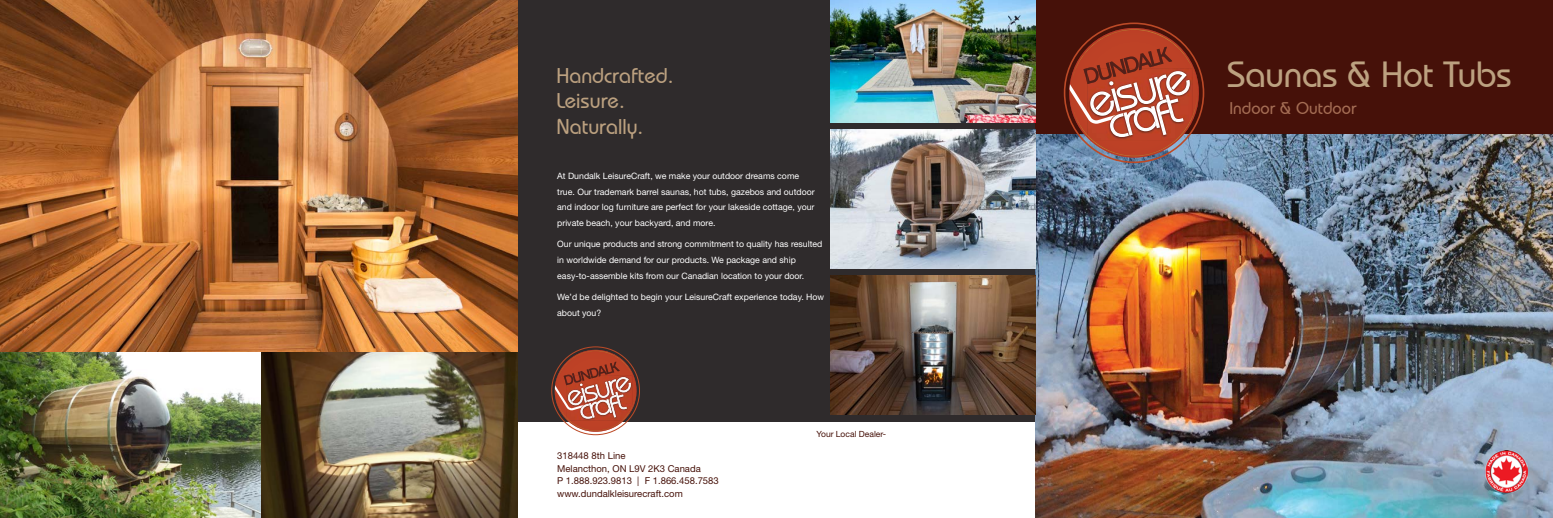
<style>
.page{position:relative;width:1553px;height:518px;background:#fff}
.page>*{position:absolute;margin:0;border:0;box-sizing:border-box;transform-origin:0 0}
.t1{font:500 36.25px "Bauhaus IT Cby BT";letter-spacing:-.01em;color:#bca180}
.t2{font:500 21.25px/25.5px "Bauhaus IT Cby BT";color:#bca180}
.t3{font:500 16.88px "Bauhaus IT Cby BT";color:#a46d54}
.t4{font:9.5px/12.5px "Helvetica Neue LT Std";color:#461109}
.t5{font:8.75px/15.6px "Helvetica Neue LT Std";color:#fff}
.t6{font:8.5px "Helvetica Neue LT Std";color:#461109}
</style>
<div class="page">
<div style="left:518px;top:0;width:517px;height:421px;background:#2f2b2c"></div>
<img style="left:1035px;top:134px;width:517px;height:384px">
<div style="left:1035px;top:0;width:517px;height:134px;background:#461109"></div>
<svg style="left:1063px;top:23px;width:141px;height:140px"></svg>
<svg style="left:551px;top:346px;width:89px;height:89px"></svg>
<img style="left:0;top:0;width:518px;height:518px">
<img style="left:1485px;top:450px;width:42px;height:42px">
<img style="left:830px;top:130px;width:205px;height:138px">
<img style="left:830px;top:276px;width:205px;height:138px">
<img style="left:830px;top:0;width:205px;height:122px">
<h2 class="t2" style="left:556px;top:62px;width:119px">Handcrafted.<br>Leisure.<br>Naturally.</h2>
<p class="t5" style="left:557px;top:168px;width:259px">At Dundalk LeisureCraft, we make your outdoor dreams come true. Our trademark barrel saunas, hot tubs, gazebos and outdoor and indoor log furniture are perfect for your lakeside cottage, your private beach, your backyard, and more.</p>
<p class="t5" style="left:557px;top:236px;width:267px">Our unique products and strong commitment to quality has resulted in worldwide demand for our products. We package and ship easy-to-assemble kits from our Canadian location to your door.</p>
<p class="t5" style="left:557px;top:289px;width:268px">We’d be delighted to begin your LeisureCraft experience today. How about you?</p>
<p class="t4" style="left:557px;top:449px;width:163px">318448 8th Line<br>Melancthon, ON L9V 2K3 Canada<br>P 1.888.923.9813 | F 1.866.458.7583 www.dundalkleisurecraft.com</p>
<p class="t6" style="left:816px;top:429px;width:71px">Your Local Dealer-</p>
<h1 class="t1" style="left:1227px;top:52px;width:286px">Saunas &amp; Hot Tubs</h1>
<h3 class="t3" style="left:1229px;top:97px;width:128px">Indoor &amp; Outdoor</h3>
</div>
